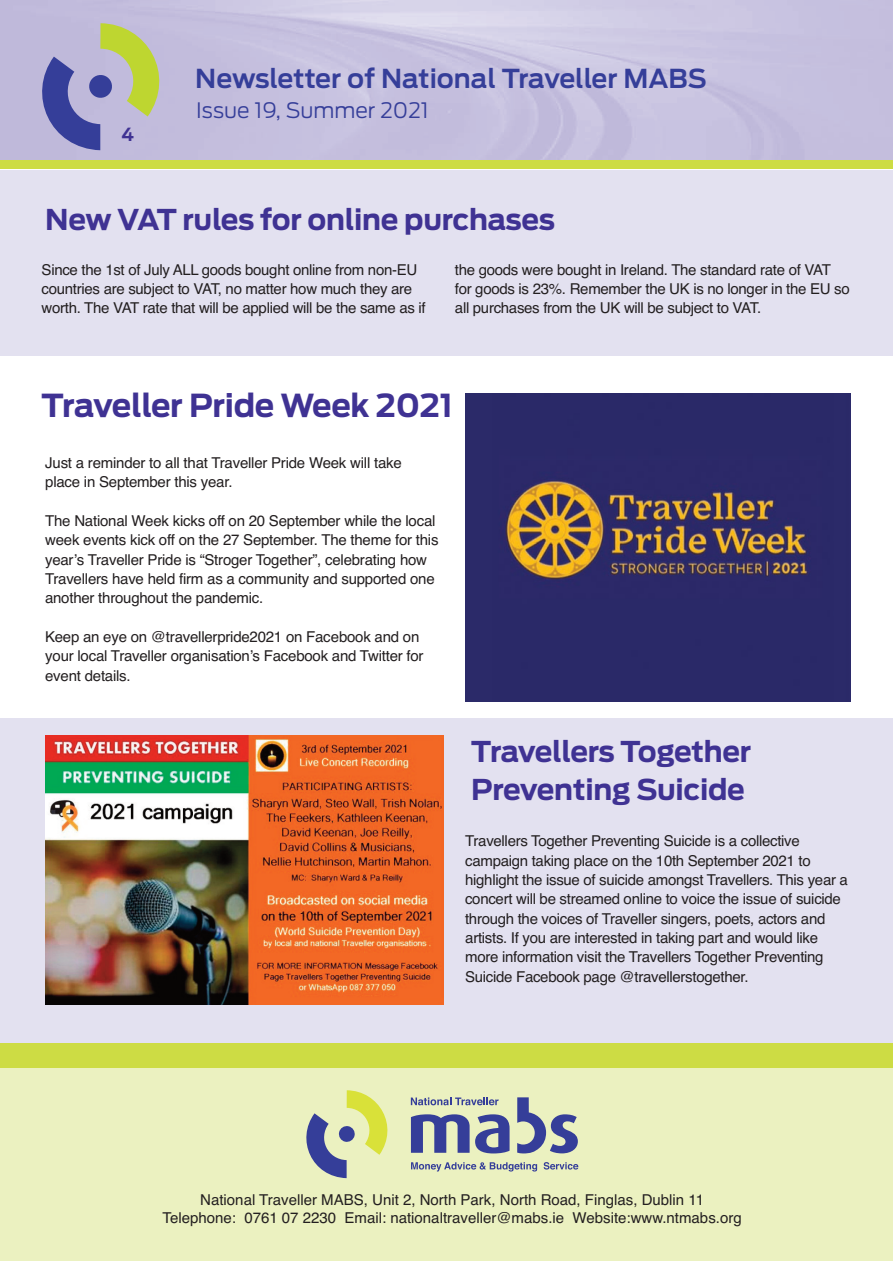
<style>
.page{position:relative;width:893px;height:1261px;background:#fff}
.page>*{position:absolute;margin:0;border:0;box-sizing:border-box;transform-origin:0 0}
.t1{font:700 31.5px "Ford Antenna";letter-spacing:-.01em;color:#3f3293}
.t2{font:700 28.5px/37.2px "Ford Antenna";letter-spacing:-.01em;color:#3f3293}
.t3{font:600 25.95px "Ford Antenna";color:#353e99}
.t4{font:300 21.15px "Ford Antenna";color:#353e99}
.t5{font:700 18px "Ford Antenna";color:#3f3293}
.t6{font:15px/19.4px "Helvetica";letter-spacing:-.02em;color:#231f20}
.t7{font:15px/18px "Helvetica";color:#231f20;text-align:center}
</style>
<div class="page">
<div style="left:0;top:170px;width:892px;height:186px;background:#e3e1f0"></div>
<div style="left:0;top:719px;width:892px;height:324px;background:#e3e1f0"></div>
<img style="left:0;top:0;width:893px;height:161px">
<svg style="left:42px;top:23px;width:135px;height:127px;background:#a7a8b5"></svg>
<div style="left:0;top:161px;width:892px;height:8px;background:#cddc44"></div>
<img style="left:465px;top:394px;width:384px;height:307px">
<div style="left:0;top:1063px;width:892px;height:198px;background:#ebf1c0"></div>
<div style="left:0;top:1043px;width:892px;height:24px;background:#cddc44"></div>
<svg style="left:411px;top:1114px;width:58px;height:39px"></svg>
<svg style="left:475px;top:1114px;width:34px;height:39px"></svg>
<svg style="left:517px;top:1097px;width:60px;height:56px"></svg>
<svg style="left:306px;top:1090px;width:82px;height:88px"></svg>
<svg style="left:410px;top:1097px;width:88px;height:8px"></svg>
<svg style="left:411px;top:1162px;width:126px;height:9px"></svg>
<svg style="left:543px;top:1162px;width:35px;height:7px"></svg>
<img style="left:45px;top:735px;width:398px;height:270px">
<p class="t5" style="left:121px;top:128px;width:14px">4</p>
<h3 class="t3" style="left:195px;top:68px;width:513px">Newsletter of National Traveller MABS</h3>
<h3 class="t4" style="left:196px;top:103px;width:234px">Issue 19, Summer 2021</h3>
<h2 class="t2" style="left:45px;top:203px;width:511px">New VAT rules for online purchases</h2>
<p class="t6" style="left:42px;top:260px;width:385px">Since the 1st of July ALL goods bought online from non-EU countries are subject to VAT, no matter how much they are worth. The VAT rate that will be applied will be the same as if</p>
<p class="t6" style="left:454px;top:260px;width:396px">the goods were bought in Ireland. The standard rate of VAT for goods is 23%. Remember the UK is no longer in the EU so all purchases from the UK will be subject to VAT.</p>
<h1 class="t1" style="left:42px;top:394px;width:413px">Traveller Pride Week 2021</h1>
<p class="t6" style="left:45px;top:453px;width:358px">Just a reminder to all that Traveller Pride Week will take place in September this year.</p>
<p class="t6" style="left:45px;top:511px;width:395px">The National Week kicks off on 20 September while the local week events kick off on the 27 September. The theme for this year’s Traveller Pride is “Stroger Together”, celebrating how Travellers have held firm as a community and supported one another throughout the pandemic.</p>
<p class="t6" style="left:45px;top:627px;width:380px">Keep an eye on @travellerpride2021 on Facebook and on your local Traveller organisation’s Facebook and Twitter for event details.</p>
<h2 class="t2" style="left:471px;top:735px;width:281px">Travellers Together<br>Preventing Suicide</h2>
<p class="t6" style="left:465px;top:831px;width:384px">Travellers Together Preventing Suicide is a collective campaign taking place on the 10th September 2021 to highlight the issue of suicide amongst Travellers. This year a concert will be streamed online to voice the issue of suicide through the voices of Traveller singers, poets, actors and artists. If you are interested in taking part and would like more information visit the Travellers Together Preventing Suicide Facebook page @travellerstogether.</p>
<p class="t7" style="left:162px;top:1190px;width:580px">National Traveller MABS, Unit 2, North Park, North Road, Finglas, Dublin 11<br>Telephone: 0761 07 2230 Email: nationaltraveller@mabs.ie Website:www.ntmabs.org</p>
</div>
